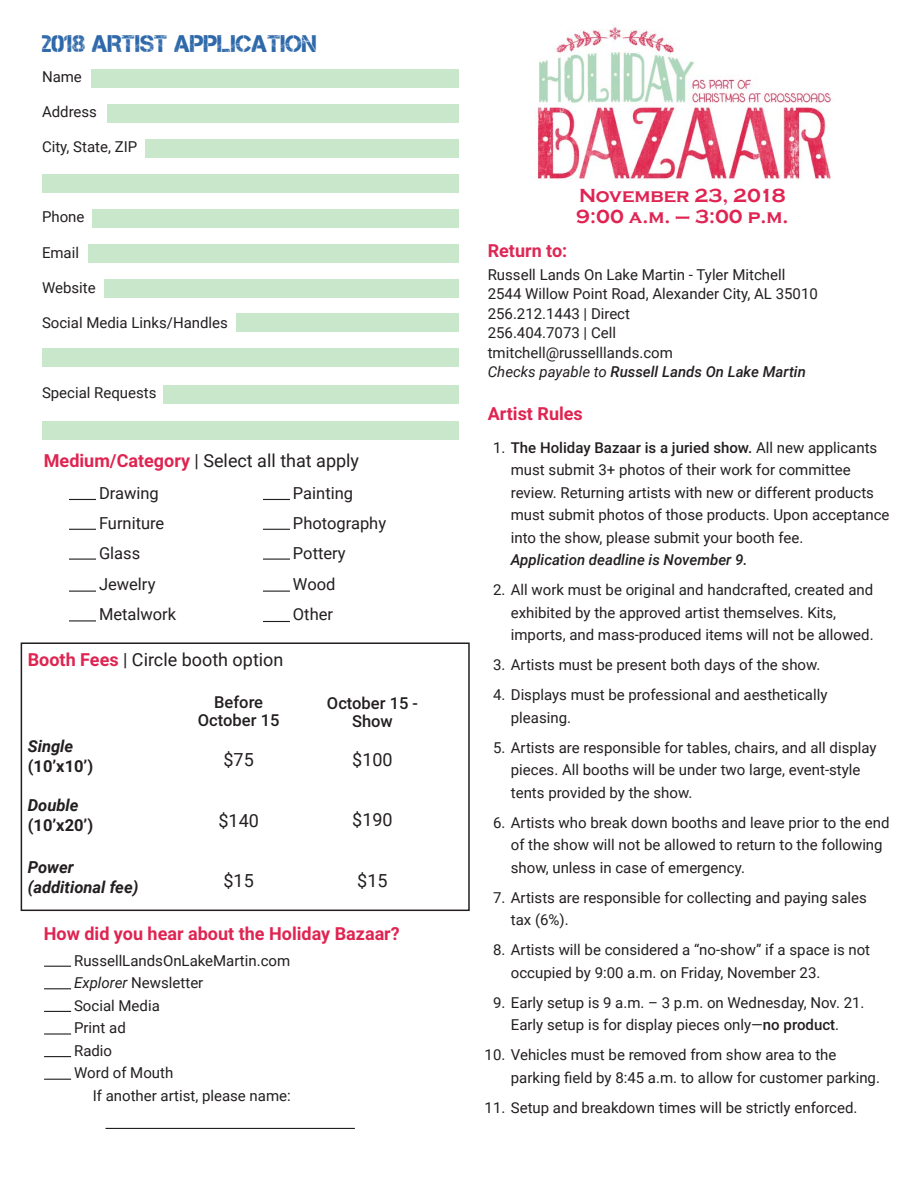
<style>
.page{position:relative;width:918px;height:1188px;background:#fff}
.page>*{position:absolute;margin:0;border:0;box-sizing:border-box;transform-origin:0 0}
.t1{font:24px "Captureit";color:#2e68a9}
.t2{font:700 19.5px "Copperplate Gothic";color:#df2452}
.t3{font:18px "Roboto";color:#231f20}
.t4{font:700 18px "Roboto";color:#df2451}
.t5{font:700 18px "Roboto";color:#de2755}
.t6{font:16.5px "Roboto";color:#231f20}
.t7{font:italic 700 16.5px "Roboto";color:#231f20}
.t8{font:500 16.5px "Roboto";color:#231f20}
.t9{font:700 16.5px "Roboto";color:#231f20}
.t10{font:15px/22.5px "Roboto";color:#231f20}
.t11{font:italic 500 15px "Roboto";color:#231f20}
.s1{font-weight:700;color:#df2451}
.s2{font-style:italic}
.s3{font-weight:400}
.s4{font-weight:500}
</style>
<div class="page">
<img style="left:537px;top:25px;width:294px;height:157px">
<div style="left:21px;top:642px;width:449px;height:269px;border:2px solid #231f20"></div>
<svg style="left:69px;top:499px;width:27px;height:1px"></svg>
<svg style="left:69px;top:529px;width:27px;height:1px"></svg>
<svg style="left:69px;top:559px;width:27px;height:1px"></svg>
<svg style="left:69px;top:591px;width:27px;height:1px"></svg>
<svg style="left:69px;top:620px;width:27px;height:1px"></svg>
<svg style="left:263px;top:621px;width:27px;height:1px"></svg>
<svg style="left:263px;top:499px;width:27px;height:1px"></svg>
<svg style="left:263px;top:529px;width:27px;height:1px"></svg>
<svg style="left:263px;top:559px;width:27px;height:1px"></svg>
<svg style="left:263px;top:591px;width:27px;height:1px"></svg>
<svg style="left:44px;top:1056px;width:27px;height:1px"></svg>
<svg style="left:44px;top:1079px;width:27px;height:1px"></svg>
<hr style="left:105px;top:1128px;width:250px;height:1px;background:#231f20">
<svg style="left:44px;top:988px;width:27px;height:1px"></svg>
<svg style="left:44px;top:1011px;width:27px;height:1px"></svg>
<hr style="left:44px;top:1033px;width:27px;height:2px;background:#231f20">
<svg style="left:44px;top:966px;width:27px;height:1px"></svg>
<div style="left:91px;top:69px;width:368px;height:19px;background:#c9e8cb"></div>
<div style="left:108px;top:104px;width:351px;height:19px;background:#c9e8cb"></div>
<div style="left:146px;top:139px;width:313px;height:18px;background:#c9e8cb"></div>
<div style="left:42px;top:174px;width:417px;height:18px;background:#c9e8cb"></div>
<div style="left:93px;top:209px;width:366px;height:18px;background:#c9e8cb"></div>
<div style="left:88px;top:244px;width:371px;height:18px;background:#c9e8cb"></div>
<div style="left:105px;top:279px;width:354px;height:18px;background:#c9e8cb"></div>
<div style="left:236px;top:314px;width:223px;height:18px;background:#c9e8cb"></div>
<div style="left:42px;top:349px;width:417px;height:18px;background:#c9e8cb"></div>
<div style="left:163px;top:385px;width:296px;height:19px;background:#c9e8cb"></div>
<div style="left:42px;top:421px;width:417px;height:19px;background:#c9e8cb"></div>
<p class="t1" style="left:42px;top:30px;width:276px">2018 ARTIST APPLICATION</p>
<p class="t10" style="left:42px;top:65px;width:41px">Name</p>
<p class="t10" style="left:42px;top:100px;width:57px">Address</p>
<p class="t10" style="left:42px;top:135px;width:97px">City, State, ZIP</p>
<p class="t10" style="left:42px;top:205px;width:44px">Phone</p>
<p class="t10" style="left:42px;top:240px;width:39px">Email</p>
<p class="t10" style="left:42px;top:276px;width:55px">Website</p>
<p class="t10" style="left:42px;top:311px;width:187px">Social Media Links/Handles</p>
<p class="t10" style="left:42px;top:381px;width:116px">Special Requests</p>
<p class="t3" style="left:44px;top:447px;width:317px"><span class="s1">Medium/Category</span> | Select all that apply</p>
<p class="t6" style="left:99px;top:481px;width:61px">Drawing</p>
<p class="t6" style="left:99px;top:511px;width:67px">Furniture</p>
<p class="t6" style="left:99px;top:541px;width:43px">Glass</p>
<p class="t6" style="left:293px;top:573px;width:44px">Wood</p>
<p class="t6" style="left:293px;top:603px;width:42px">Other</p>
<p class="t6" style="left:293px;top:481px;width:62px">Painting</p>
<p class="t6" style="left:293px;top:511px;width:95px">Photography</p>
<p class="t6" style="left:293px;top:541px;width:54px">Pottery</p>
<p class="t6" style="left:99px;top:573px;width:58px">Jewelry</p>
<p class="t6" style="left:99px;top:603px;width:79px">Metalwork</p>
<p class="t3" style="left:28px;top:647px;width:257px"><span class="s1">Booth Fees</span> | Circle booth option</p>
<p class="t8" style="left:214px;top:691px;width:51px">Before</p>
<p class="t8" style="left:198px;top:709px;width:83px">October 15</p>
<p class="t8" style="left:327px;top:692px;width:92px">October 15 -</p>
<p class="t8" style="left:352px;top:710px;width:42px">Show</p>
<p class="t7" style="left:28px;top:735px;width:47px">Single</p>
<p class="t9" style="left:28px;top:755px;width:67px">(10’x10’)</p>
<p class="t3" style="left:352px;top:747px;width:42px">$100</p>
<p class="t7" style="left:28px;top:794px;width:52px">Double</p>
<p class="t9" style="left:28px;top:814px;width:67px">(10’x20’)</p>
<p class="t3" style="left:218px;top:808px;width:42px">$140</p>
<p class="t3" style="left:352px;top:807px;width:42px">$190</p>
<p class="t7" style="left:28px;top:856px;width:47px">Power</p>
<p class="t7" style="left:28px;top:876px;width:112px">(additional fee)</p>
<p class="t3" style="left:224px;top:868px;width:32px">$15</p>
<p class="t3" style="left:357px;top:868px;width:32px">$15</p>
<p class="t3" style="left:224px;top:747px;width:32px">$75</p>
<p class="t4" style="left:44px;top:921px;width:357px">How did you hear about the Holiday Bazaar?</p>
<p class="t10" style="left:74px;top:949px;width:218px">RussellLandsOnLakeMartin.com</p>
<p class="t10" style="left:74px;top:971px;width:131px"><span class="s2">Explorer</span> Newsletter</p>
<p class="t10" style="left:74px;top:994px;width:87px">Social Media</p>
<p class="t10" style="left:74px;top:1016px;width:53px">Print ad</p>
<p class="t10" style="left:74px;top:1039px;width:40px">Radio</p>
<p class="t10" style="left:74px;top:1061px;width:101px">Word of Mouth</p>
<p class="t10" style="left:93px;top:1084px;width:200px">If another artist, please name:</p>
<p class="t2" style="left:579px;top:184px;width:208px">November 23, 2018</p>
<p class="t2" style="left:576px;top:205px;width:214px">9:00 a.m. – 3:00 p.m.</p>
<p class="t5" style="left:488px;top:238px;width:81px">Return to:</p>
<p class="t10" style="left:488px;top:263px;width:299px">Russell Lands On Lake Martin - Tyler Mitchell</p>
<p class="t10" style="left:488px;top:282px;width:332px">2544 Willow Point Road, Alexander City, AL 35010</p>
<p class="t10" style="left:488px;top:302px;width:144px">256.212.1443 | Direct</p>
<p class="t10" style="left:488px;top:321px;width:130px">256.404.7073 | Cell</p>
<p class="t10" style="left:488px;top:341px;width:187px">tmitchell@russelllands.com</p>
<p class="t11" style="left:488px;top:361px;width:320px"><span class="s3">Checks payable to</span> Russell Lands On Lake Martin</p>
<p class="t4" style="left:488px;top:401px;width:97px">Artist Rules</p>
<p class="t10" style="left:511px;top:435px;width:380px;text-indent:-18px">1. <span class="s4">The Holiday Bazaar is a juried show.</span> All new applicants must submit 3+ photos of their work for committee review. Returning artists with new or different products must submit photos of those products. Upon acceptance into the show, please submit your booth fee.</p>
<p class="t11" style="left:511px;top:549px;width:238px">Application deadline is November 9.</p>
<p class="t10" style="left:511px;top:578px;width:364px;text-indent:-18px">2. All work must be original and handcrafted, created and exhibited by the approved artist themselves. Kits,</p>
<p class="t10" style="left:511px;top:623px;width:364px">imports, and mass-produced items will not be allowed.</p>
<p class="t10" style="left:493px;top:653px;width:329px">3. Artists must be present both days of the show.</p>
<p class="t10" style="left:493px;top:683px;width:336px">4. Displays must be professional and aesthetically</p>
<p class="t10" style="left:511px;top:705px;width:62px">pleasing.</p>
<p class="t10" style="left:511px;top:735px;width:367px;text-indent:-18px">5. Artists are responsible for tables, chairs, and all display pieces. All booths will be under two large, event-style tents provided by the show.</p>
<p class="t10" style="left:511px;top:810px;width:380px;text-indent:-18px">6. Artists who break down booths and leave prior to the end of the show will not be allowed to return to the following show, unless in case of emergency.</p>
<p class="t10" style="left:511px;top:885px;width:358px;text-indent:-18px">7. Artists are responsible for collecting and paying sales tax (6%).</p>
<p class="t10" style="left:511px;top:938px;width:361px;text-indent:-18px">8. Artists will be considered a “no-show” if a space is not occupied by 9:00 a.m. on Friday, November 23.</p>
<p class="t10" style="left:493px;top:990px;width:373px;text-align:center">9. Early setup is 9 a.m. – 3 p.m. on Wednesday, Nov. 21.<br>Early setup is for display pieces only—<span class="s4">no product</span>.</p>
<p class="t10" style="left:485px;top:1043px;width:353px">10. Vehicles must be removed from show area to the</p>
<p class="t10" style="left:511px;top:1065px;width:371px">parking field by 8:45 a.m. to allow for customer parking.</p>
<p class="t10" style="left:485px;top:1095px;width:374px">11. Setup and breakdown times will be strictly enforced.</p>
</div>
